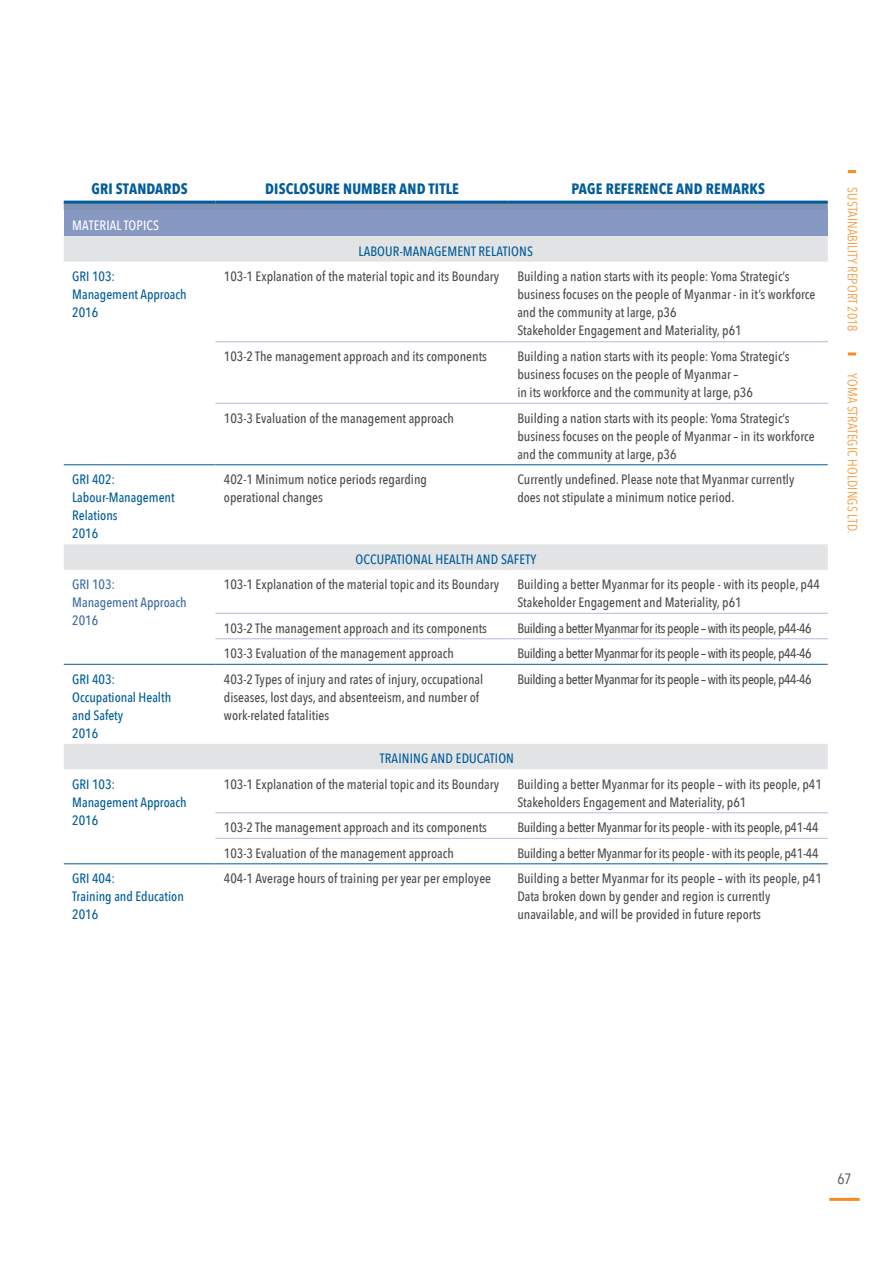
<style>
.page{position:relative;width:893px;height:1263px;background:#fff}
.page>*{position:absolute;margin:0;border:0;box-sizing:border-box;transform-origin:0 0}
.t1{font:700 15px "Avenir Next Condensed";letter-spacing:.01em;color:#005c9a}
.t2{font:15px "Avenir Next Condensed";color:#4d4d4f}
.t3{font:500 13.5px/18px "Avenir Next Condensed";color:#4d4d4f}
.t4{font:500 13.5px/18px "Avenir Next Condensed";color:#005c9a}
.t5{font:500 13.5px "Avenir Next Condensed";letter-spacing:-.03em;color:#4d4d4f}
.t6{font:500 13.5px "Avenir Next Condensed";letter-spacing:-.02em;color:#4d4d4f}
.t7{font:13.5px "Avenir Next Condensed";letter-spacing:.01em;color:#f89b3f}
.t8{font:500 13.5px/18px "Avenir Next Condensed";color:#3d6ba4}
.t9{font:500 13.5px "Avenir Next Condensed";letter-spacing:.01em;color:#fff}
</style>
<div class="page">
<hr style="left:829px;top:1198px;width:31px;height:3px;background:#f68c1f">
<svg style="left:848px;top:170px;width:8px;height:3px"></svg>
<svg style="left:848px;top:352px;width:8px;height:3px"></svg>
<svg style="left:64px;top:204px;width:764px;height:7px;background:#8293b7"></svg>
<div style="left:64px;top:211px;width:764px;height:25px;background:#8799c2"></div>
<svg style="left:64px;top:236px;width:764px;height:533px"></svg>
<hr style="left:64px;top:201px;width:151px;height:3px;background:#005c9a">
<hr style="left:215px;top:201px;width:294px;height:3px;background:#005c9a">
<hr style="left:509px;top:201px;width:319px;height:3px;background:#005c9a">
<hr style="left:215px;top:464px;width:294px;height:1px;background:#005c9a">
<hr style="left:509px;top:464px;width:319px;height:1px;background:#005c9a">
<hr style="left:64px;top:464px;width:151px;height:1px;background:#005c9a">
<hr style="left:215px;top:664px;width:294px;height:1px;background:#005c9a">
<hr style="left:509px;top:664px;width:319px;height:1px;background:#005c9a">
<hr style="left:64px;top:664px;width:151px;height:1px;background:#005c9a">
<hr style="left:215px;top:863px;width:294px;height:1px;background:#005c9a">
<hr style="left:64px;top:863px;width:151px;height:1px;background:#005c9a">
<hr style="left:215px;top:341px;width:294px;height:1px;background:#b2bbd7">
<hr style="left:509px;top:341px;width:319px;height:1px;background:#b2bbd7">
<hr style="left:215px;top:403px;width:294px;height:1px;background:#b2bbd7">
<hr style="left:509px;top:403px;width:319px;height:1px;background:#b2bbd7">
<hr style="left:215px;top:613px;width:294px;height:1px;background:#b2bbd7">
<hr style="left:509px;top:613px;width:319px;height:1px;background:#b2bbd7">
<hr style="left:215px;top:638px;width:294px;height:1px;background:#b2bbd7">
<hr style="left:509px;top:638px;width:319px;height:1px;background:#b2bbd7">
<hr style="left:215px;top:812px;width:294px;height:1px;background:#b2bbd7">
<hr style="left:509px;top:812px;width:319px;height:1px;background:#b2bbd7">
<hr style="left:215px;top:838px;width:294px;height:1px;background:#b2bbd7">
<hr style="left:509px;top:838px;width:319px;height:1px;background:#b2bbd7">
<hr style="left:509px;top:863px;width:319px;height:1px;background:#005c9a">
<p class="t1" style="left:92px;top:179px;width:98px">GRI STANDARDS</p>
<p class="t1" style="left:265px;top:179px;width:195px">DISCLOSURE NUMBER AND TITLE</p>
<p class="t1" style="left:572px;top:179px;width:195px">PAGE REFERENCE AND REMARKS</p>
<p class="t9" style="left:72px;top:217px;width:88px">MATERIAL TOPICS</p>
<p class="t4" style="left:358px;top:242px;width:176px">LABOUR-MANAGEMENT RELATIONS</p>
<p class="t4" style="left:72px;top:267px;width:116px">GRI 103:<br>Management Approach<br>2016</p>
<p class="t3" style="left:224px;top:267px;width:277px">103-1 Explanation of the material topic and its Boundary</p>
<p class="t3" style="left:517px;top:267px;width:300px">Building a nation starts with its people: Yoma Strategic’s business focuses on the people of Myanmar - in it’s workforce and the community at large, p36<br>Stakeholder Engagement and Materiality, p61</p>
<p class="t3" style="left:224px;top:347px;width:265px">103-2 The management approach and its components</p>
<p class="t3" style="left:517px;top:347px;width:274px">Building a nation starts with its people: Yoma Strategic’s business focuses on the people of Myanmar –<br>in its workforce and the community at large, p36</p>
<p class="t3" style="left:224px;top:409px;width:231px">103-3 Evaluation of the management approach</p>
<p class="t3" style="left:517px;top:409px;width:299px">Building a nation starts with its people: Yoma Strategic’s business focuses on the people of Myanmar – in its workforce and the community at large, p36</p>
<p class="t4" style="left:72px;top:470px;width:104px">GRI 402:<br>Labour-Management<br>Relations<br>2016</p>
<p class="t3" style="left:224px;top:470px;width:205px">402-1 Minimum notice periods regarding operational changes</p>
<p class="t3" style="left:517px;top:470px;width:279px">Currently undefined. Please note that Myanmar currently does not stipulate a minimum notice period.</p>
<p class="t4" style="left:356px;top:550px;width:182px">OCCUPATIONAL HEALTH AND SAFETY</p>
<p class="t8" style="left:72px;top:575px;width:116px">GRI 103:<br>Management Approach<br>2016</p>
<p class="t3" style="left:224px;top:575px;width:277px">103-1 Explanation of the material topic and its Boundary</p>
<p class="t3" style="left:517px;top:575px;width:304px">Building a better Myanmar for its people - with its people, p44<br>Stakeholder Engagement and Materiality, p61</p>
<p class="t3" style="left:224px;top:619px;width:265px">103-2 The management approach and its components</p>
<p class="t5" style="left:517px;top:620px;width:296px">Building a better Myanmar for its people – with its people, p44-46</p>
<p class="t3" style="left:224px;top:644px;width:231px">103-3 Evaluation of the management approach</p>
<p class="t5" style="left:517px;top:645px;width:296px">Building a better Myanmar for its people – with its people, p44-46</p>
<p class="t4" style="left:72px;top:670px;width:100px">GRI 403:<br>Occupational Health and Safety<br>2016</p>
<p class="t3" style="left:224px;top:670px;width:261px">403-2 Types of injury and rates of injury, occupational diseases, lost days, and absenteeism, and number of work-related fatalities</p>
<p class="t5" style="left:517px;top:671px;width:296px">Building a better Myanmar for its people – with its people, p44-46</p>
<p class="t4" style="left:380px;top:749px;width:136px">TRAINING AND EDUCATION</p>
<p class="t4" style="left:72px;top:775px;width:116px">GRI 103:<br>Management Approach<br>2016</p>
<p class="t3" style="left:224px;top:775px;width:277px">103-1 Explanation of the material topic and its Boundary</p>
<p class="t3" style="left:517px;top:775px;width:306px">Building a better Myanmar for its people – with its people, p41<br>Stakeholders Engagement and Materiality, p61</p>
<p class="t3" style="left:224px;top:818px;width:265px">103-2 The management approach and its components</p>
<p class="t6" style="left:517px;top:819px;width:303px">Building a better Myanmar for its people - with its people, p41-44</p>
<p class="t3" style="left:224px;top:844px;width:231px">103-3 Evaluation of the management approach</p>
<p class="t6" style="left:517px;top:845px;width:303px">Building a better Myanmar for its people - with its people, p41-44</p>
<p class="t4" style="left:72px;top:869px;width:113px">GRI 404:<br>Training and Education<br>2016</p>
<p class="t3" style="left:224px;top:869px;width:269px">404-1 Average hours of training per year per employee</p>
<p class="t3" style="left:517px;top:869px;width:306px">Building a better Myanmar for its people – with its people, p41<br>Data broken down by gender and region is currently unavailable, and will be provided in future reports</p>
<p class="t7" style="left:864px;top:187px;width:146px;rotate:90deg">SUSTAINABILITY REPORT 2018</p>
<p class="t7" style="left:864px;top:373px;width:161px;rotate:90deg">YOMA STRATEGIC HOLDINGS LTD.</p>
<p class="t2" style="left:837px;top:1166px;width:16px">67</p>
</div>
